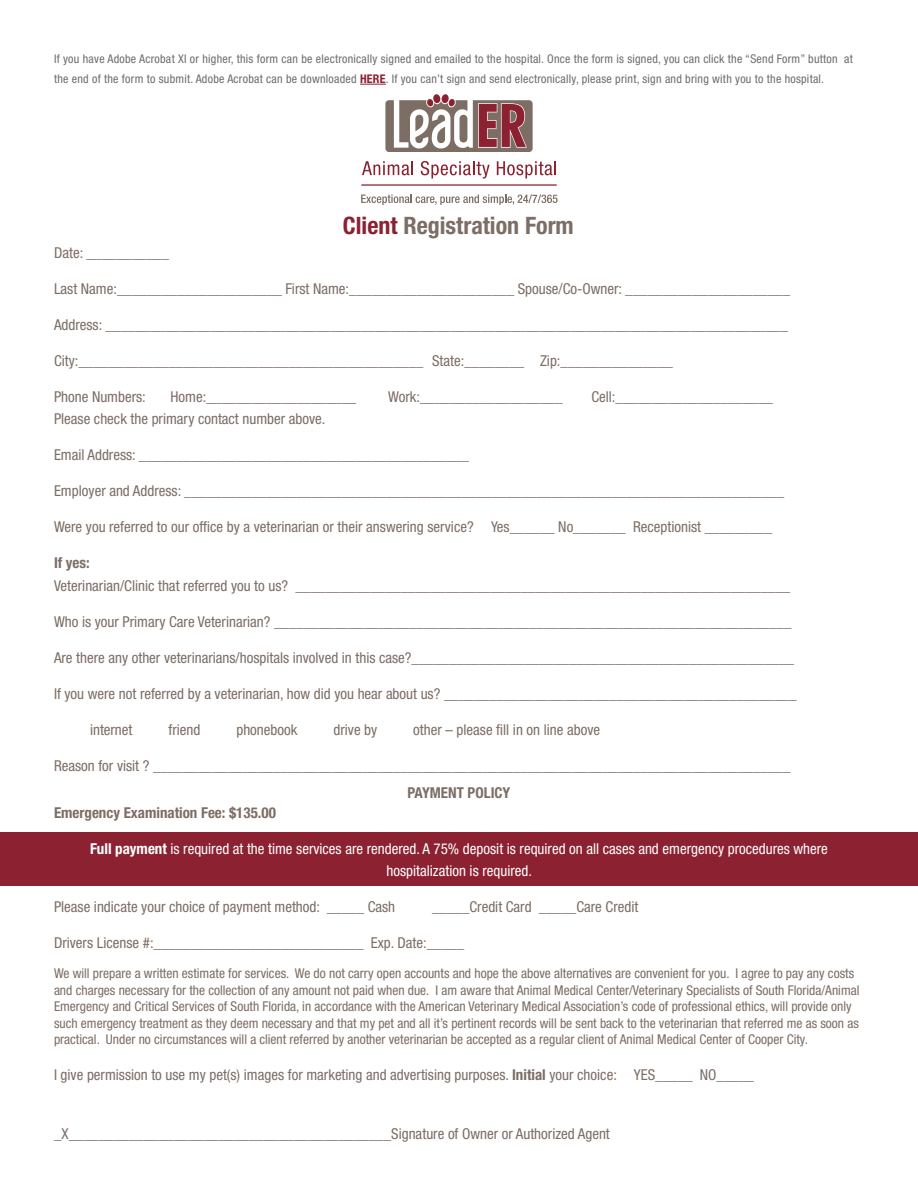
<style>
.page{position:relative;width:918px;height:1188px;background:#fff}
.page>*{position:absolute;margin:0;border:0;box-sizing:border-box;transform-origin:0 0}
.t1{font:700 condensed 24px "Helvetica Neue";color:#7c6d65}
.t2{font:condensed 15px "Helvetica Neue";color:#7c6d65}
.t3{font:condensed 15px/22.5px "Helvetica Neue";color:#fff;text-align:center}
.t4{font:700 condensed 15px "Helvetica Neue";color:#7c6d65}
.t5{font:condensed 13.5px/16.5px "Helvetica Neue";color:#7c6d65}
.t6{font:condensed 12px/19.5px "Helvetica Neue";letter-spacing:.02em;color:#6c6d70}
.s1{font-weight:700;color:#8b2131}
.s2{color:#8b2131}
.s3{font-weight:700}
</style>
<div class="page">
<div style="left:0;top:832px;width:918px;height:54px;background:#8b2131"></div>
<svg style="left:362px;top:161px;width:51px;height:14px"></svg>
<svg style="left:421px;top:161px;width:69px;height:18px"></svg>
<svg style="left:497px;top:161px;width:59px;height:18px"></svg>
<hr style="left:361px;top:184px;width:196px;height:2px;background:#8b2131">
<svg style="left:385px;top:94px;width:148px;height:58px"></svg>
<svg style="left:361px;top:194px;width:197px;height:11px"></svg>
<svg style="left:360px;top:84px;width:26px;height:1px"></svg>
<p class="t6" style="left:54px;top:49px;width:800px">If you have Adobe Acrobat XI or higher, this form can be electronically signed and emailed to the hospital. Once the form is signed, you can click the “Send Form” button at the end of the form to submit. Adobe Acrobat can be downloaded <span class="s1">HERE</span>. If you can’t sign and send electronically, please print, sign and bring with you to the hospital.</p>
<h1 class="t1" style="left:343px;top:211px;width:232px"><span class="s2">Client</span> Registration Form</h1>
<p class="t2" style="left:54px;top:244px;width:116px">Date: ___________</p>
<p class="t2" style="left:54px;top:280px;width:738px">Last Name:______________________ First Name:______________________ Spouse/Co-Owner: ______________________</p>
<p class="t2" style="left:54px;top:316px;width:735px">Address: ___________________________________________________________________________________________</p>
<p class="t2" style="left:54px;top:352px;width:621px">City:______________________________________________ State:________ Zip:_______________</p>
<p class="t2" style="left:54px;top:388px;width:93px">Phone Numbers:</p>
<p class="t2" style="left:171px;top:388px;width:187px">Home:____________________</p>
<p class="t2" style="left:388px;top:388px;width:176px">Work:___________________</p>
<p class="t2" style="left:591px;top:388px;width:183px">Cell:_____________________</p>
<p class="t2" style="left:54px;top:410px;width:273px">Please check the primary contact number above.</p>
<p class="t2" style="left:54px;top:446px;width:416px">Email Address: ____________________________________________</p>
<p class="t2" style="left:54px;top:482px;width:732px">Employer and Address: ________________________________________________________________________________</p>
<p class="t2" style="left:54px;top:518px;width:720px">Were you referred to our office by a veterinarian or their answering service? Yes______ No_______ Receptionist _________</p>
<p class="t4" style="left:54px;top:554px;width:37px">If yes:</p>
<p class="t2" style="left:54px;top:577px;width:738px">Veterinarian/Clinic that referred you to us? __________________________________________________________________</p>
<p class="t2" style="left:54px;top:613px;width:739px">Who is your Primary Care Veterinarian? _____________________________________________________________________</p>
<p class="t2" style="left:54px;top:649px;width:742px">Are there any other veterinarians/hospitals involved in this case?___________________________________________________</p>
<p class="t2" style="left:54px;top:685px;width:744px">If you were not referred by a veterinarian, how did you hear about us? _______________________________________________</p>
<p class="t2" style="left:90px;top:721px;width:44px">internet</p>
<p class="t2" style="left:168px;top:721px;width:33px">friend</p>
<p class="t2" style="left:236px;top:721px;width:63px">phonebook</p>
<p class="t2" style="left:333px;top:721px;width:45px">drive by</p>
<p class="t2" style="left:413px;top:721px;width:188px">other – please fill in on line above</p>
<p class="t2" style="left:54px;top:757px;width:738px">Reason for visit ? _____________________________________________________________________________________</p>
<p class="t4" style="left:408px;top:783px;width:104px">PAYMENT POLICY</p>
<p class="t4" style="left:54px;top:803px;width:223px">Emergency Examination Fee: $135.00</p>
<p class="t3" style="left:90px;top:837px;width:739px"><span class="s3">Full payment</span> is required at the time services are rendered. A 75% deposit is required on all cases and emergency procedures where hospitalization is required.</p>
<p class="t2" style="left:54px;top:898px;width:343px">Please indicate your choice of payment method: _____ Cash</p>
<p class="t2" style="left:432px;top:898px;width:208px">_____Credit Card _____Care Credit</p>
<p class="t2" style="left:54px;top:934px;width:412px">Drivers License #:____________________________ Exp. Date:_____</p>
<p class="t5" style="left:54px;top:965px;width:807px">We will prepare a written estimate for services. We do not carry open accounts and hope the above alternatives are convenient for you. I agree to pay any costs and charges necessary for the collection of any amount not paid when due. I am aware that Animal Medical Center/Veterinary Specialists of South Florida/Animal Emergency and Critical Services of South Florida, in accordance with the American Veterinary Medical Association’s code of professional ethics, will provide only such emergency treatment as they deem necessary and that my pet and all it’s pertinent records will be sent back to the veterinarian that referred me as soon as practical. Under no circumstances will a client referred by another veterinarian be accepted as a regular client of Animal Medical Center of Cooper City.</p>
<p class="t2" style="left:54px;top:1066px;width:702px">I give permission to use my pet(s) images for marketing and advertising purposes. <span class="s3">Initial</span> your choice: YES_____ NO_____</p>
<p class="t2" style="left:54px;top:1125px;width:557px">_X___________________________________________Signature of Owner or Authorized Agent</p>
</div>
